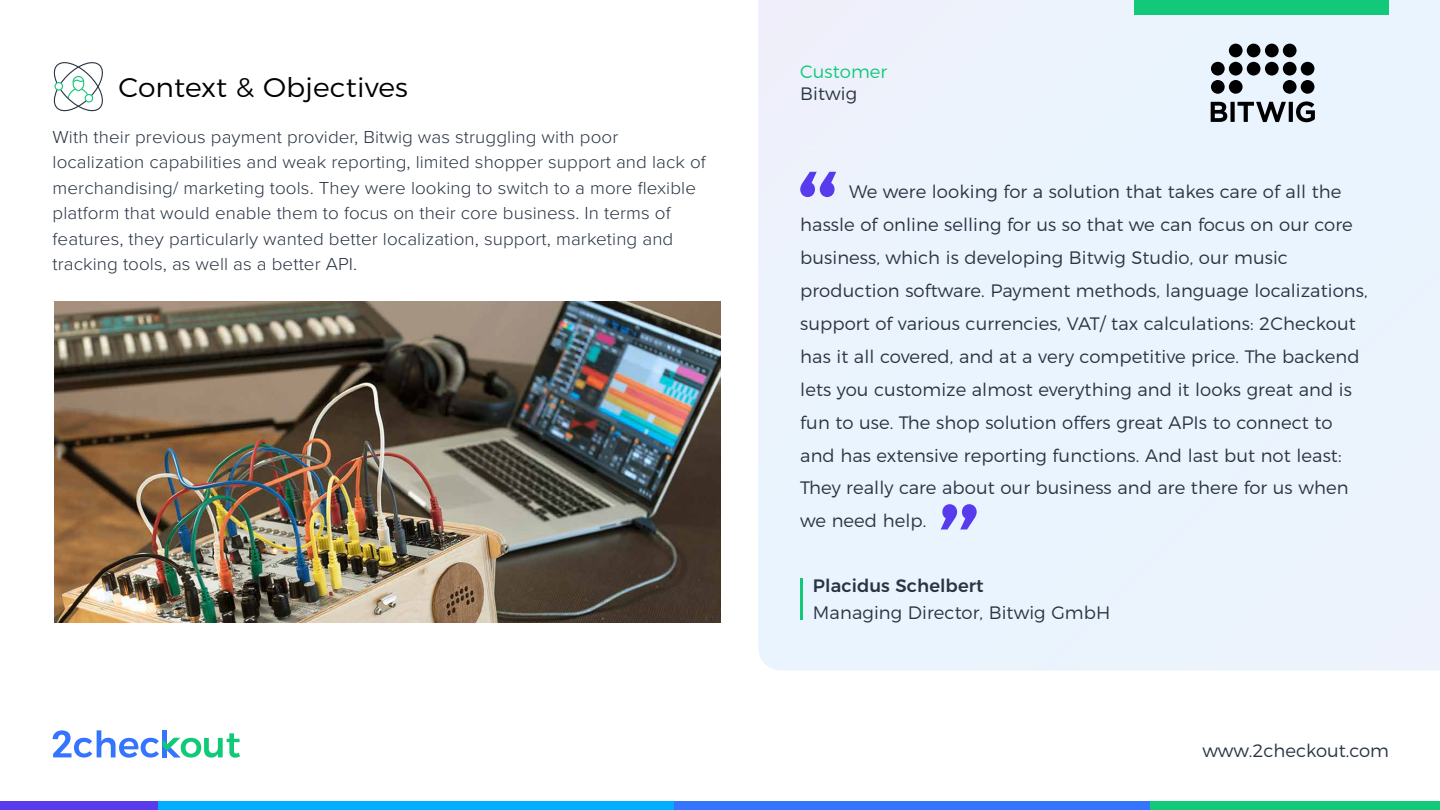
<style>
.page{position:relative;width:1440px;height:810px;background:#fff}
.page>*{position:absolute;margin:0;border:0;box-sizing:border-box;transform-origin:0 0}
.t1{font:300 27px "Montserrat";letter-spacing:.005em;color:#000;scale:1.05 1}
.t2{font:300 18px/33px "Montserrat";letter-spacing:.005em;color:#293443}
.t3{font:300 18px/25.5px "Proxima Nova";letter-spacing:.005em;color:#293443;scale:1.05 1}
.t4{font:500 18px "Montserrat";letter-spacing:.005em;color:#293443}
.t5{font:300 18px "Montserrat";letter-spacing:.005em;color:#11c979}
</style>
<div class="page">
<div style="left:758px;top:0;width:682px;height:670px;background:#eaf4fd"></div>
<div style="left:0;top:801px;width:158px;height:9px;background:#583bec"></div>
<div style="left:158px;top:801px;width:516px;height:9px;background:#00aeff"></div>
<div style="left:674px;top:801px;width:579px;height:9px;background:#3474ff"></div>
<div style="left:1150px;top:801px;width:290px;height:9px;background:#11c979"></div>
<svg style="left:53px;top:730px;width:187px;height:28px"></svg>
<hr style="left:800px;top:148px;width:589px;height:1px;background:#fff">
<div style="left:1134px;top:0;width:255px;height:15px;background:#11c979"></div>
<svg style="left:53px;top:62px;width:50px;height:50px"></svg>
<div style="left:55px;top:82px;width:8px;height:9px;border:1px solid #11c979;border-radius:50%"></div>
<div style="left:85px;top:94px;width:8px;height:8px;border:1px solid #11c979;border-radius:50%"></div>
<div style="left:1301px;top:80px;width:13px;height:14px;background:#000;border-radius:50%"></div>
<div style="left:1283px;top:80px;width:14px;height:14px;background:#000;border-radius:50%"></div>
<div style="left:1229px;top:80px;width:14px;height:14px;background:#000;border-radius:50%"></div>
<div style="left:1211px;top:80px;width:14px;height:14px;background:#000;border-radius:50%"></div>
<div style="left:1301px;top:62px;width:13px;height:14px;background:#000;border-radius:50%"></div>
<div style="left:1283px;top:62px;width:14px;height:14px;background:#000;border-radius:50%"></div>
<div style="left:1265px;top:62px;width:14px;height:14px;background:#000;border-radius:50%"></div>
<div style="left:1247px;top:62px;width:13px;height:14px;background:#000;border-radius:50%"></div>
<div style="left:1229px;top:62px;width:14px;height:14px;background:#000;border-radius:50%"></div>
<div style="left:1283px;top:44px;width:14px;height:13px;background:#000;border-radius:50%"></div>
<div style="left:1265px;top:44px;width:14px;height:13px;background:#000;border-radius:50%"></div>
<div style="left:1247px;top:44px;width:13px;height:13px;background:#000;border-radius:50%"></div>
<div style="left:1229px;top:44px;width:14px;height:13px;background:#000;border-radius:50%"></div>
<div style="left:1211px;top:62px;width:14px;height:14px;background:#000;border-radius:50%"></div>
<div style="left:1230px;top:102px;width:5px;height:20px;background:#000"></div>
<svg style="left:1211px;top:102px;width:16px;height:20px"></svg>
<svg style="left:1238px;top:102px;width:48px;height:20px"></svg>
<svg style="left:1289px;top:102px;width:4px;height:20px"></svg>
<svg style="left:1296px;top:101px;width:19px;height:21px"></svg>
<svg style="left:800px;top:172px;width:36px;height:25px"></svg>
<svg style="left:941px;top:504px;width:36px;height:25px"></svg>
<img style="left:55px;top:302px;width:666px;height:320px">
<hr style="left:800px;top:578px;width:2px;height:42px;background:#11c979">
<h1 class="t1" style="left:119px;top:66px;width:277px">Context &amp; Objectives</h1>
<p class="t3" style="left:53px;top:123px;width:624px">With their previous payment provider, Bitwig was struggling with poor localization capabilities and weak reporting, limited shopper support and lack of merchandising/ marketing tools. They were looking to switch to a more flexible platform that would enable them to focus on their core business. In terms of features, they particularly wanted better localization, support, marketing and tracking tools, as well as a better API.</p>
<p class="t5" style="left:800px;top:57px;width:89px">Customer</p>
<p class="t2" style="left:800px;top:75px;width:58px">Bitwig</p>
<p class="t2" style="left:800px;top:173px;width:569px;text-indent:49px">We were looking for a solution that takes care of all the hassle of online selling for us so that we can focus on our core business, which is developing Bitwig Studio, our music production software. Payment methods, language localizations, support of various currencies, VAT/ tax calculations: 2Checkout has it all covered, and at a very competitive price. The backend lets you customize almost everything and it looks great and is fun to use. The shop solution offers great APIs to connect to and has extensive reporting functions. And last but not least:<br>They really care about our business and are there for us when we need help.</p>
<p class="t4" style="left:813px;top:571px;width:172px">Placidus Schelbert</p>
<p class="t2" style="left:813px;top:594px;width:299px">Managing Director, Bitwig GmbH</p>
<p class="t2" style="left:1202px;top:733px;width:188px">www.2checkout.com</p>
</div>
